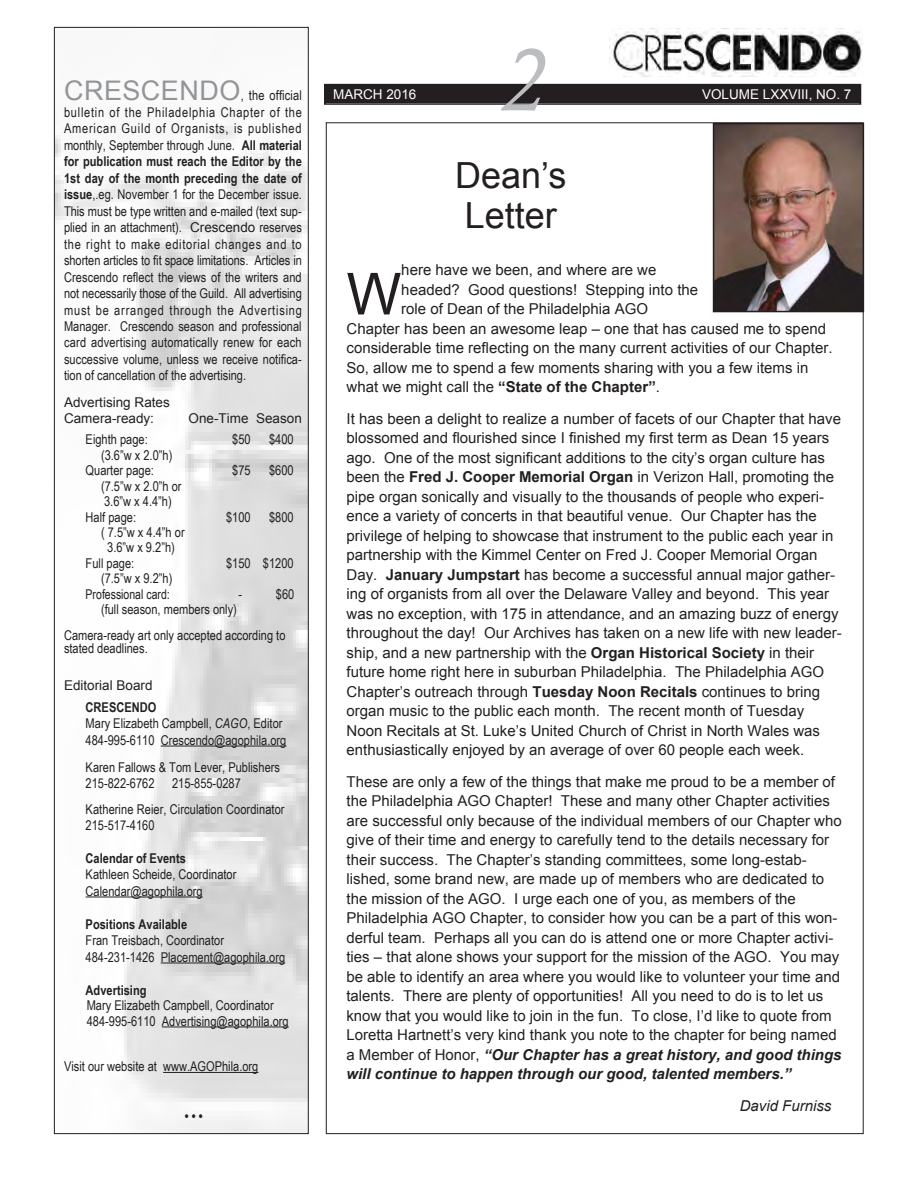
<style>
.page{position:relative;width:918px;height:1188px;background:#fff}
.page>*{position:absolute;margin:0;border:0;box-sizing:border-box;transform-origin:0 0}
.t1{font:italic 90px "Calisto";color:#bcbdc0}
.t2{font:58.05px "Arial";color:#231f20}
.t3{font:36px/40.2px "Arial";color:#231f20}
.t4{font:15px/19.5px "Arial";color:#231f20}
.t5{font:italic 15px "Arial";color:#231f20}
.t6{font:13.5px/16.5px "Arial Narrow";color:#231f20}
.t7{font:13.5px/16.5px "Arial";color:#231f20}
.t8{font:700 13.5px "Arial Narrow";color:#231f20}
.t9{font:13.5px "Arial";color:#fff}
.s1{font-family:"Arial";font-size:27px;color:#939598}
.s2{font-weight:700}
.s3{font-family:"Arial"}
.s4{font-weight:700;font-style:italic}
.s5{font-style:italic}
</style>
<div class="page">
<img style="left:56px;top:126px;width:251px;height:1006px">
<div style="left:326px;top:85px;width:534px;height:18px;background:#231f20"></div>
<div style="left:324px;top:84px;width:537px;height:21px;border:2px solid #231f20"></div>
<img style="left:609px;top:29px;width:253px;height:48px">
<hr style="left:161px;top:746px;width:125px;height:1px;background:#231f20">
<hr style="left:86px;top:897px;width:117px;height:1px;background:#231f20">
<hr style="left:161px;top:963px;width:124px;height:1px;background:#231f20">
<hr style="left:162px;top:1027px;width:127px;height:1px;background:#231f20">
<hr style="left:163px;top:1072px;width:95px;height:1px;background:#231f20">
<img style="left:716px;top:126px;width:145px;height:183px">
<div style="left:713px;top:123px;width:151px;height:189px;border:2px solid #231f20"></div>
<h1 class="t1" style="left:501px;top:29px;width:44px">2</h1>
<p class="t6" style="left:64px;top:87px;width:239px"><span class="s1">CRESCENDO</span>, the official</p>
<p class="t9" style="left:333px;top:86px;width:85px">MARCH 2016</p>
<p class="t9" style="left:702px;top:86px;width:151px">VOLUME LXXVIII, NO. 7</p>
<p class="t6" style="left:64px;top:103px;width:240px;text-align:justify">bulletin of the Philadelphia Chapter of the American Guild of Organists, is published monthly, September through June. <span class="s2">All material for publication must reach the Editor by the 1st day of the month preceding the date of issue</span>,.eg. November 1 for the December issue.<br>This must be type written and e-mailed (text sup&shy;plied in an attachment). <span class="s3">Crescendo</span> reserves the right to make editorial changes and to shorten articles to fit space limitations. Articles in Crescendo reflect the views of the writers and not necessarily those of the Guild. All advertising must be arranged through the Advertising Manager. Crescendo season and professional card advertising automatically renew for each successive volume, unless we receive notifica&shy;tion of cancellation of the advertising.</p>
<p class="t7" style="left:64px;top:394px;width:107px">Advertising Rates<br>Camera-ready:</p>
<h3 class="t3" style="left:455px;top:155px;width:113px">Dean’s<br>Letter</h3>
<p class="t4" style="left:401px;top:261px;width:257px">here have we been, and where are we</p>
<p class="t4" style="left:401px;top:280px;width:298px">headed? Good questions! Stepping into the</p>
<p class="t4" style="left:401px;top:300px;width:248px">role of Dean of the Philadelphia AGO</p>
<p class="t4" style="left:347px;top:319px;width:481px">Chapter has been an awesome leap – one that has caused me to spend</p>
<p class="t4" style="left:347px;top:339px;width:488px">considerable time reflecting on the many current activities of our Chapter.</p>
<p class="t4" style="left:347px;top:358px;width:463px">So, allow me to spend a few moments sharing with you a few items in</p>
<p class="t4" style="left:347px;top:378px;width:315px">what we might call the <span class="s2">“State of the Chapter”</span>.</p>
<p class="t4" style="left:347px;top:409px;width:497px">It has been a delight to realize a number of facets of our Chapter that have blossomed and flourished since I finished my first term as Dean 15 years ago. One of the most significant additions to the city’s organ culture has been the <span class="s2">Fred J. Cooper Memorial Organ</span> in Verizon Hall, promoting the pipe organ sonically and visually to the thousands of people who experi&shy;ence a variety of concerts in that beautiful venue. Our Chapter has the privilege of helping to showcase that instrument to the public each year in partnership with the Kimmel Center on Fred J. Cooper Memorial Organ Day. <span class="s2">January Jumpstart</span> has become a successful annual major gather&shy;ing of organists from all over the Delaware Valley and beyond. This year was no exception, with 175 in attendance, and an amazing buzz of energy throughout the day! Our Archives has taken on a new life with new leader&shy;ship, and a new partnership with the <span class="s2">Organ Historical Society</span> in their future home right here in suburban Philadelphia. The Philadelphia AGO Chapter’s outreach through <span class="s2">Tuesday Noon Recitals</span> continues to bring organ music to the public each month. The recent month of Tuesday Noon Recitals at St. Luke’s United Church of Christ in North Wales was enthusiastically enjoyed by an average of over 60 people each week.</p>
<p class="t4" style="left:346px;top:772px;width:497px">These are only a few of the things that make me proud to be a member of the Philadelphia AGO Chapter! These and many other Chapter activities are successful only because of the individual members of our Chapter who give of their time and energy to carefully tend to the details necessary for their success. The Chapter’s standing committees, some long-estab&shy;lished, some brand new, are made up of members who are dedicated to the mission of the AGO. I urge each one of you, as members of the Philadelphia AGO Chapter, to consider how you can be a part of this won&shy;derful team. Perhaps all you can do is attend one or more Chapter activi&shy;ties – that alone shows your support for the mission of the AGO. You may be able to identify an area where you would like to volunteer your time and talents. There are plenty of opportunities! All you need to do is to let us know that you would like to join in the fun. To close, I’d like to quote from Loretta Hartnett’s very kind thank you note to the chapter for being named a Member of Honor, <span class="s4">“Our Chapter has a great history, and good things will continue to happen through our good, talented members.”</span></p>
<h2 class="t2" style="left:347px;top:262px;width:56px">W</h2>
<p class="t7" style="left:189px;top:410px;width:115px">One-Time Season</p>
<p class="t6" style="left:86px;top:431px;width:64px">Eighth page:</p>
<p class="t6" style="left:232px;top:431px;width:20px">$50</p>
<p class="t6" style="left:269px;top:431px;width:26px">$400</p>
<p class="t6" style="left:86px;top:447px;width:88px;line-height:15.5px;text-indent:15px">(3.6”w x 2.0”h)<br>Quarter page:</p>
<p class="t6" style="left:232px;top:462px;width:20px">$75</p>
<p class="t6" style="left:269px;top:462px;width:26px">$600</p>
<p class="t6" style="left:101px;top:477px;width:82px">(7.5”w x 2.0”h or</p>
<p class="t6" style="left:104px;top:493px;width:69px">3.6”w x 4.4”h)</p>
<p class="t6" style="left:86px;top:508px;width:52px">Half page:</p>
<p class="t6" style="left:226px;top:508px;width:26px">$100</p>
<p class="t6" style="left:269px;top:508px;width:26px">$800</p>
<p class="t6" style="left:101px;top:524px;width:85px">( 7.5”w x 4.4”h or</p>
<p class="t6" style="left:107px;top:539px;width:69px">3.6”w x 9.2”h)</p>
<p class="t6" style="left:86px;top:555px;width:50px">Full page:</p>
<p class="t6" style="left:226px;top:555px;width:69px">$150 $1200</p>
<p class="t6" style="left:86px;top:571px;width:88px;line-height:15.6px;text-align:right">(7.5”w x 9.2”h)<br>Professional card:</p>
<p class="t6" style="left:238px;top:586px;width:5px">-</p>
<p class="t6" style="left:276px;top:586px;width:20px">$60</p>
<p class="t6" style="left:64px;top:597px;width:223px;line-height:25.5px;text-indent:37px">(full season, members only)<br>Camera-ready art only accepted according to</p>
<p class="t6" style="left:64px;top:640px;width:85px">stated deadlines.</p>
<p class="t7" style="left:64px;top:677px;width:90px">Editorial Board</p>
<p class="t6" style="left:86px;top:699px;width:202px"><span class="s2">CRESCENDO<br></span>Mary Elizabeth Campbell, <span class="s5">CAGO</span>, Editor<br>484-995-6110 Crescendo@agophila.org</p>
<p class="t6" style="left:86px;top:759px;width:196px">Karen Fallows &amp; Tom Lever, Publishers<br>215-822-6762</p>
<p class="t6" style="left:86px;top:770px;width:200px;line-height:26px;text-indent:86px">215-855-0287<br>Katherine Reier, Circulation Coordinator</p>
<p class="t6" style="left:86px;top:817px;width:70px">215-517-4160</p>
<p class="t8" style="left:86px;top:850px;width:102px">Calendar of Events</p>
<p class="t6" style="left:86px;top:866px;width:152px">Kathleen Scheide, Coordinator<br>Calendar@agophila.org</p>
<p class="t8" style="left:86px;top:916px;width:103px">Positions Available</p>
<p class="t6" style="left:86px;top:932px;width:201px">Fran Treisbach, Coordinator<br>484-231-1426 Placement@agophila.org</p>
<p class="t8" style="left:86px;top:982px;width:62px">Advertising</p>
<p class="t6" style="left:87px;top:998px;width:204px;line-height:15.5px">Mary Elizabeth Campbell, Coordinator<br>484-995-6110 Advertising@agophila.org</p>
<p class="t6" style="left:64px;top:1058px;width:196px">Visit our website at www.AGOPhila.org</p>
<p class="t8" style="left:185px;top:1108px;width:19px">• • •</p>
<p class="t5" style="left:740px;top:1097px;width:93px">David Furniss</p>
</div>
